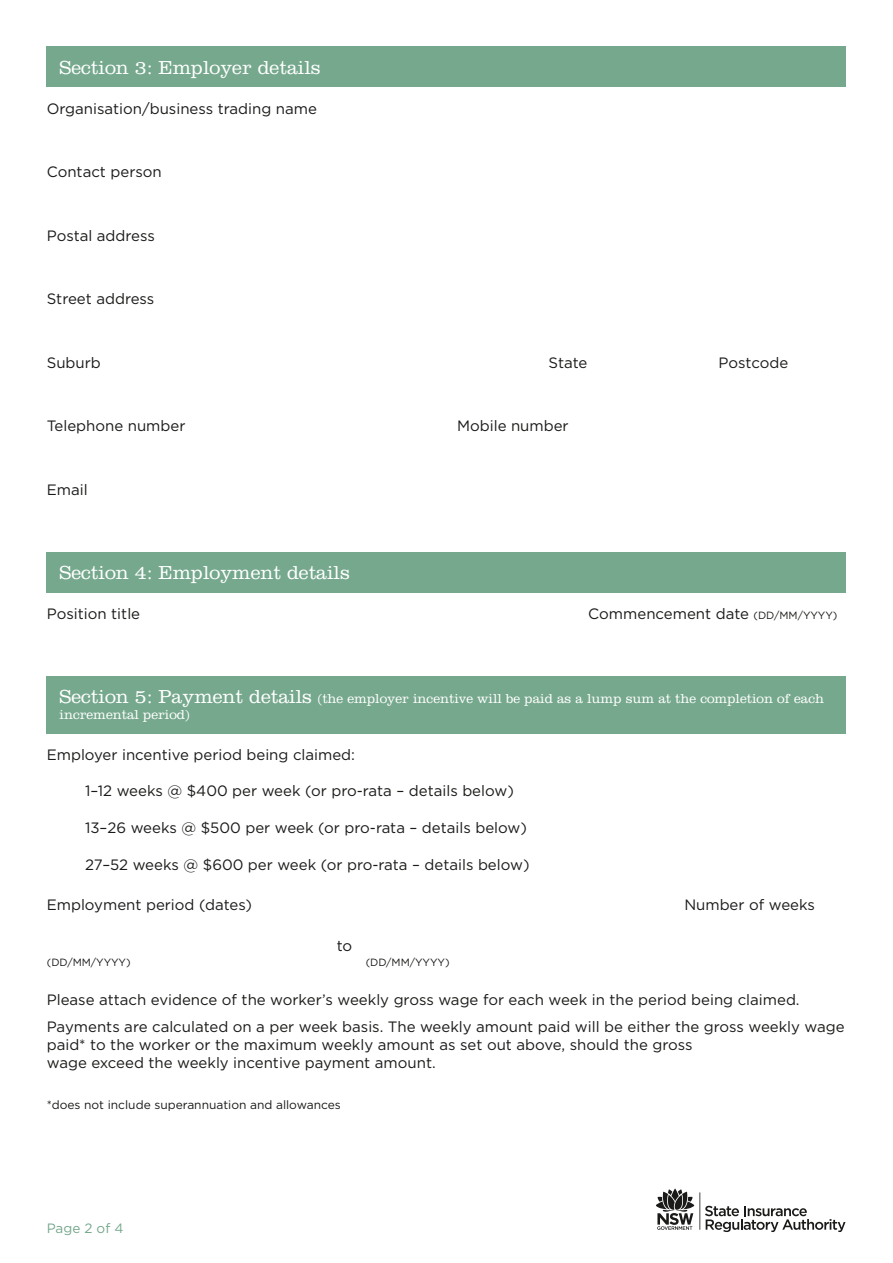
<style>
.page{position:relative;width:893px;height:1263px;background:#fff}
.page>*{position:absolute;margin:0;border:0;box-sizing:border-box;transform-origin:0 0}
.t1{font:300 19.5px "Clarendon";color:#fff}
.Form_Para{font:15px/18px "Gotham";color:#1a1a18}
.Form_Para_SB{font:15px "Gotham";color:#1a1a18}
.Form_Para_SA{font:15px "Gotham";color:#1a1a18}
.t2{font:300 13.5px/16.2px "Clarendon";color:#fff}
.t3{font:13.5px "Gotham";color:#75a88c}
.Form_Para-2{font:12px "Gotham";color:#1a1a18}
.Form_Para-3{font:10.5px "Gotham";letter-spacing:-.005em;color:#1a1a18}
.s1{font-size:10.5px}
.s2{font-size:19.5px}
</style>
<div class="page">
<hr style="left:699px;top:1192px;width:1px;height:38px;background:#1a1a18">
<svg style="left:705px;top:1206px;width:140px;height:26px"></svg>
<svg style="left:656px;top:1188px;width:38px;height:42px"></svg>
<div style="left:47px;top:47px;width:799px;height:40px;background:#75a88c"></div>
<div style="left:47px;top:552px;width:799px;height:40px;background:#75a88c"></div>
<div style="left:47px;top:676px;width:799px;height:57px;background:#75a88c"></div>
<p class="t1" style="left:60px;top:56px;width:263px">Section 3: Employer details</p>
<p class="Form_Para" style="left:47px;top:99px;width:272px">Organisation/business trading name</p>
<p class="Form_Para" style="left:47px;top:163px;width:117px">Contact person</p>
<p class="Form_Para" style="left:47px;top:226px;width:110px">Postal address</p>
<p class="Form_Para" style="left:47px;top:290px;width:109px">Street address</p>
<p class="Form_Para" style="left:47px;top:353px;width:56px">Suburb</p>
<p class="Form_Para" style="left:549px;top:353px;width:40px">State</p>
<p class="Form_Para" style="left:719px;top:353px;width:71px">Postcode</p>
<p class="Form_Para" style="left:47px;top:417px;width:140px">Telephone number</p>
<p class="Form_Para" style="left:457px;top:417px;width:113px">Mobile number</p>
<p class="Form_Para" style="left:47px;top:480px;width:42px">Email</p>
<p class="t1" style="left:60px;top:561px;width:292px">Section 4: Employment details</p>
<p class="Form_Para" style="left:47px;top:604px;width:95px">Position title</p>
<p class="Form_Para" style="left:588px;top:604px;width:251px">Commencement date <span class="s1">(DD/MM/YYYY)</span></p>
<p class="t2" style="left:60px;top:691px;width:766px"><span class="s2">Section 5: Payment details</span> (the employer incentive will be paid as a lump sum at the completion of each incremental period)</p>
<p class="Form_Para_SA" style="left:47px;top:745px;width:310px">Employer incentive period being claimed:</p>
<p class="Form_Para" style="left:85px;top:782px;width:430px">1–12 weeks @ $400 per week (or pro-rata – details below)</p>
<p class="Form_Para" style="left:85px;top:819px;width:443px">13–26 weeks @ $500 per week (or pro-rata – details below)</p>
<p class="Form_Para" style="left:85px;top:856px;width:446px">27–52 weeks @ $600 per week (or pro-rata – details below)</p>
<p class="Form_Para" style="left:47px;top:895px;width:207px">Employment period (dates)</p>
<p class="Form_Para" style="left:684px;top:895px;width:132px">Number of weeks</p>
<p class="Form_Para" style="left:337px;top:937px;width:17px">to</p>
<p class="Form_Para-3" style="left:47px;top:956px;width:85px">(DD/MM/YYYY)</p>
<p class="Form_Para-3" style="left:366px;top:956px;width:85px">(DD/MM/YYYY)</p>
<p class="Form_Para_SB" style="left:47px;top:990px;width:754px">Please attach evidence of the worker’s weekly gross wage for each week in the period being claimed.</p>
<p class="Form_Para" style="left:47px;top:1017px;width:799px">Payments are calculated on a per week basis. The weekly amount paid will be either the gross weekly wage paid* to the worker or the maximum weekly amount as set out above, should the gross<br>wage exceed the weekly incentive payment amount.</p>
<p class="Form_Para-2" style="left:47px;top:1097px;width:296px">*does not include superannuation and allowances</p>
<p class="t3" style="left:47px;top:1220px;width:78px">Page 2 of 4</p>
</div>
